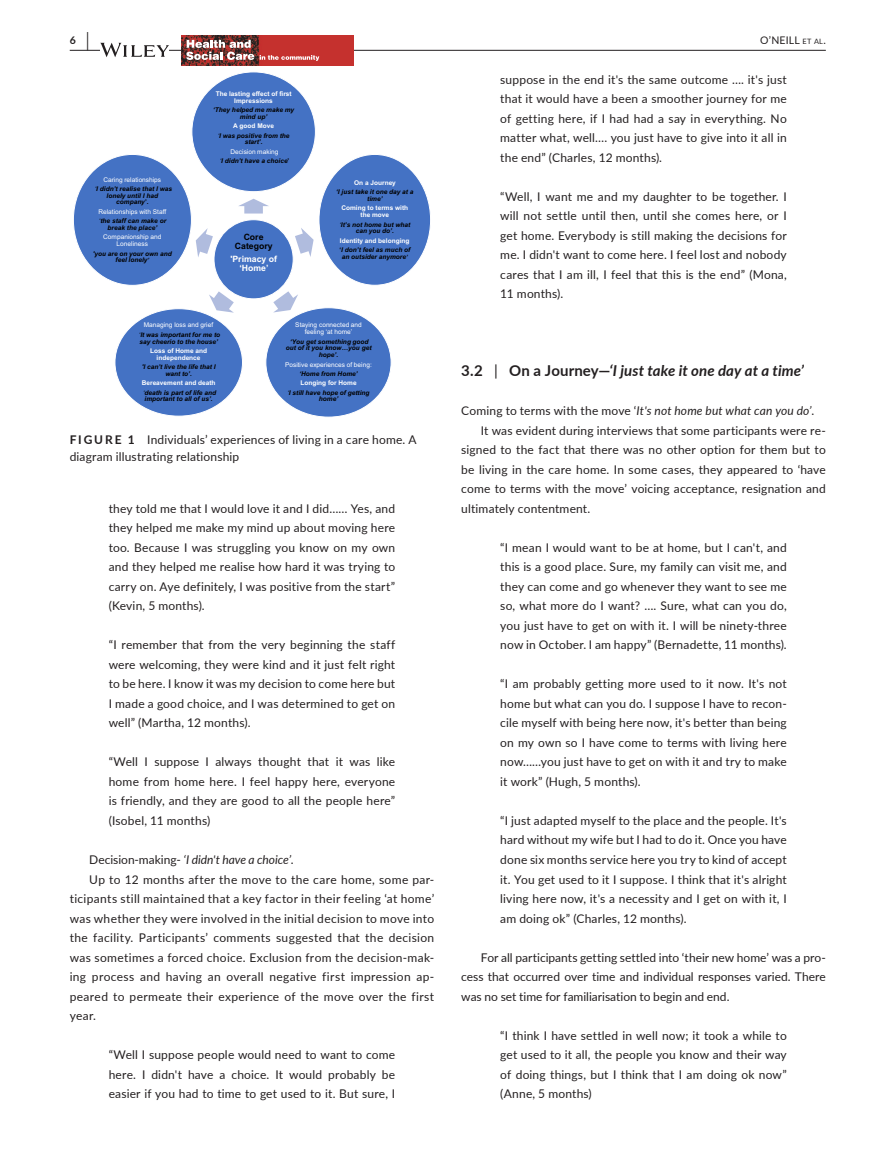
<style>
.page{position:relative;width:893px;height:1174px;background:#fff}
.page>*{position:absolute;margin:0;border:0;box-sizing:border-box;transform-origin:0 0}
.t1{font:italic 700 15px "Lato";letter-spacing:.005em;color:#231f20}
.t2{font:12px/19.5px "Lato";letter-spacing:.015em;color:#231f20;text-align:justify}
.t3{font:italic 12px "Lato";letter-spacing:.005em;color:#231f20}
.t4{font:10.5px "Lato";letter-spacing:.015em;color:#231f20}
.t5{font:700 10.5px "Lato";color:#231f20}
.t6{font:700 8.7px/9px "Arial";color:#fff;text-align:center}
.t7{font:700 8.7px/9px "Arial";color:#000;text-align:center}
.t8{font:italic 700 6.6px/6.8px "Arial";color:#000;text-align:center}
.t9{font:700 6.6px/6.8px "Arial";color:#fff;text-align:center}
.t10{font:6.6px/6.8px "Arial";color:#fff;text-align:center}
.s1{font-size:19.5px}
.s2{font-size:7.35px}
.s3{font-weight:400;font-style:normal;color:#fff}
.s4{font-weight:400}
.s5{font-style:normal}
.s6{font-style:italic;color:#000}
.s7{font-weight:700;font-style:italic;color:#000}
.s8{font-size:5.85px}
.s9{font-style:normal;color:#fff}
.s10{color:#000}
.s11{font-weight:700}
.s12{font-weight:400;font-style:normal}
</style>
<div class="page">
<hr style="left:70px;top:50px;width:756px;height:1px;background:#231f20">
<svg style="left:100px;top:43px;width:69px;height:14px"></svg>
<img style="left:181px;top:35px;width:173px;height:30px">
<svg style="left:186px;top:40px;width:68px;height:20px"></svg>
<svg style="left:260px;top:55px;width:59px;height:6px"></svg>
<div style="left:214px;top:220px;width:79px;height:79px;background:#4472c4;border-radius:50%"></div>
<div style="left:214px;top:219px;width:80px;height:80px;border:1px solid #fff;border-radius:50%"></div>
<svg style="left:239px;top:199px;width:30px;height:14px"></svg>
<div style="left:192px;top:72px;width:123px;height:120px;background:#4472c4;border-radius:50%"></div>
<svg style="left:295px;top:228px;width:19px;height:29px"></svg>
<div style="left:319px;top:154px;width:112px;height:131px;background:#4472c4;border-radius:50%"></div>
<svg style="left:273px;top:291px;width:25px;height:21px"></svg>
<div style="left:266px;top:308px;width:125px;height:109px;background:#4472c4;border-radius:50%"></div>
<svg style="left:209px;top:291px;width:25px;height:22px"></svg>
<div style="left:115px;top:309px;width:127px;height:107px;background:#4472c4;border-radius:50%"></div>
<svg style="left:196px;top:228px;width:17px;height:29px"></svg>
<div style="left:73px;top:154px;width:118px;height:131px;background:#4472c4;border-radius:50%"></div>
<p class="t5" style="left:70px;top:33px;width:21px">6 <span class="s1">|</span></p>
<p class="t4" style="left:760px;top:33px;width:67px">O’NEILL <span class="s2">et al</span>.</p>
<p class="t8" style="left:95px;top:175px;width:79px;line-height:9.3px"><span class="s3">Caring relationships<br></span><span class="s4">‘</span>I didn’t realise that I was</p>
<p class="t8" style="left:107px;top:192px;width:53px">lonely until I had company<span class="s5">’.</span></p>
<p class="t10" style="left:98px;top:207px;width:70px;line-height:9.4px;text-align:left">Relationships with Staff <span class="s6">‘</span><span class="s7">the staff can make or</span></p>
<p class="t8" style="left:108px;top:224px;width:51px">break the place’</p>
<p class="t10" style="left:103px;top:234px;width:60px">Companionship and<br>Loneliness</p>
<p class="t8" style="left:93px;top:250px;width:80px">'you are on your own and feel lonely<span class="s8">’</span></p>
<p class="t9" style="left:216px;top:90px;width:78px">The lasting effect of first<br>Impressions</p>
<p class="t8" style="left:213px;top:106px;width:83px">‘They helped me make my mind up’</p>
<p class="t8" style="left:218px;top:121px;width:73px;line-height:9.4px"><span class="s9">A good Move<br></span><span class="s4">‘</span>I was positive from the</p>
<p class="t8" style="left:245px;top:139px;width:19px">start’.</p>
<p class="t8" style="left:220px;top:147px;width:71px;line-height:9.4px"><span class="s3">Decision making<br></span><span class="s4">‘</span>I didn’t have a choice<span class="s5">’</span></p>
<p class="t7" style="left:235px;top:233px;width:39px">Core<br>Category</p>
<p class="t6" style="left:230px;top:254px;width:48px">'Primacy of ‘Home’</p>
<p class="t9" style="left:354px;top:179px;width:43px">On a Journey</p>
<p class="t8" style="left:336px;top:189px;width:79px">‘I just take it one day at a time’</p>
<p class="t9" style="left:341px;top:205px;width:68px">Coming to terms with the move</p>
<p class="t8" style="left:339px;top:221px;width:72px"><span class="s4">‘</span>It’s not home but what can you do’.</p>
<p class="t9" style="left:339px;top:236px;width:72px;line-height:9.4px;text-align:left">Identity and belonging <span class="s10">‘</span><span class="s6">I don’t feel as much of</span></p>
<p class="t8" style="left:342px;top:253px;width:68px">an outsider anymore<span class="s8">’</span></p>
<p class="t8" style="left:139px;top:321px;width:83px;line-height:9.3px"><span class="s3">Managing loss and grief<br></span><span class="s4">‘</span>It was important for me to</p>
<p class="t8" style="left:139px;top:338px;width:80px">say cheerio to the house’</p>
<p class="t9" style="left:150px;top:347px;width:58px">Loss of Home and independence</p>
<p class="t8" style="left:142px;top:364px;width:75px">'I can’t live the life that I want to’.</p>
<p class="t8" style="left:142px;top:378px;width:76px;line-height:9.4px;text-align:left"><span class="s9">Bereavement and death </span><span class="s4">‘</span>death is part of life and</p>
<p class="t8" style="left:145px;top:396px;width:70px">important to all of us’.</p>
<p class="t10" style="left:295px;top:322px;width:68px">Staying connected and feeling ‘at home’</p>
<p class="t8" style="left:286px;top:338px;width:87px">‘You get something good out of it you know…you get hope’.</p>
<p class="t10" style="left:285px;top:361px;width:88px">Positive experiences of being:</p>
<p class="t8" style="left:299px;top:370px;width:60px">‘Home from Home’</p>
<p class="t8" style="left:287px;top:378px;width:84px;line-height:9.4px"><span class="s9">Longing for Home<br></span><span class="s4">‘</span>I still have hope of getting</p>
<p class="t8" style="left:319px;top:396px;width:21px">home’</p>
<p class="t2" style="left:70px;top:431px;width:348px;line-height:16.5px"><span class="s11">FIGURE 1</span> Individuals’ experiences of living in a care home. A diagram illustrating relationship</p>
<p class="t2" style="left:109px;top:498px;width:288px">they told me that I would love it and I did…… Yes, and they helped me make my mind up about moving here too. Because I was struggling you know on my own and they helped me realise how hard it was trying to carry on. Aye definitely, I was positive from the start” (Kevin, 5 months).</p>
<p class="t2" style="left:109px;top:635px;width:288px">“I remember that from the very beginning the staff were welcoming, they were kind and it just felt right to be here. I know it was my decision to come here but I made a good choice, and I was determined to get on well” (Martha, 12 months).</p>
<p class="t2" style="left:109px;top:752px;width:288px">“Well I suppose I always thought that it was like home from home here. I feel happy here, everyone is friendly, and they are good to all the people here” (Isobel, 11 months)</p>
<p class="t3" style="left:89px;top:851px;width:206px"><span class="s5">Decision-making-</span> ‘I didn't have a choice’<span class="s5">.</span></p>
<p class="t2" style="left:89px;top:869px;width:346px">Up to 12 months after the move to the care home, some par-</p>
<p class="t2" style="left:70px;top:888px;width:366px">ticipants still maintained that a key factor in their feeling ‘at home’</p>
<p class="t2" style="left:70px;top:908px;width:366px">was whether they were involved in the initial decision to move into</p>
<p class="t2" style="left:70px;top:927px;width:366px">the facility. Participants’ comments suggested that the decision</p>
<p class="t2" style="left:70px;top:947px;width:366px">was sometimes a forced choice. Exclusion from the decision-mak-</p>
<p class="t2" style="left:70px;top:966px;width:366px">ing process and having an overall negative first impression ap-</p>
<p class="t2" style="left:70px;top:986px;width:366px">peared to permeate their experience of the move over the first</p>
<p class="t2" style="left:70px;top:1005px;width:28px">year.</p>
<p class="t2" style="left:109px;top:1044px;width:288px">“Well I suppose people would need to want to come here. I didn't have a choice. It would probably be easier if you had to time to get used to it. But sure, I</p>
<p class="t2" style="left:500px;top:69px;width:288px">suppose in the end it's the same outcome …. it's just that it would have a been a smoother journey for me of getting here, if I had had a say in everything. No matter what, well…. you just have to give into it all in the end” (Charles, 12 months).</p>
<p class="t2" style="left:500px;top:186px;width:288px">“Well, I want me and my daughter to be together. I will not settle until then, until she comes here, or I get home. Everybody is still making the decisions for me. I didn't want to come here. I feel lost and nobody cares that I am ill, I feel that this is the end” (Mona, 11 months).</p>
<p class="t1" style="left:461px;top:360px;width:344px"><span class="s5">3.2</span> <span class="s12">|</span> <span class="s5">On a Journey—</span>‘I just take it one day at a time’</p>
<p class="t3" style="left:461px;top:402px;width:354px"><span class="s5">Coming to terms with the move ‘</span>It's not home but what can you do’<span class="s5">.</span></p>
<p class="t2" style="left:481px;top:420px;width:346px">It was evident during interviews that some participants were re-</p>
<p class="t2" style="left:461px;top:440px;width:366px">signed to the fact that there was no other option for them but to</p>
<p class="t2" style="left:461px;top:459px;width:366px">be living in the care home. In some cases, they appeared to ‘have</p>
<p class="t2" style="left:461px;top:479px;width:366px">come to terms with the move’ voicing acceptance, resignation and</p>
<p class="t2" style="left:461px;top:498px;width:131px">ultimately contentment.</p>
<p class="t2" style="left:500px;top:537px;width:288px">“I mean I would want to be at home, but I can't, and this is a good place. Sure, my family can visit me, and they can come and go whenever they want to see me so, what more do I want? …. Sure, what can you do, you just have to get on with it. I will be ninety-three now in October. I am happy” (Bernadette, 11 months).</p>
<p class="t2" style="left:500px;top:674px;width:288px">“I am probably getting more used to it now. It's not home but what can you do. I suppose I have to recon&shy;cile myself with being here now, it's better than being on my own so I have come to terms with living here now……you just have to get on with it and try to make it work” (Hugh, 5 months).</p>
<p class="t2" style="left:500px;top:810px;width:288px">“I just adapted myself to the place and the people. It's hard without my wife but I had to do it. Once you have done six months service here you try to kind of accept it. You get used to it I suppose. I think that it's alright living here now, it's a necessity and I get on with it, I am doing ok” (Charles, 12 months).</p>
<p class="t2" style="left:461px;top:947px;width:366px;text-indent:20px">For all participants getting settled into ‘their new home’ was a pro&shy;cess that occurred over time and individual responses varied. There was no set time for familiarisation to begin and end.</p>
<p class="t2" style="left:500px;top:1025px;width:288px">“I think I have settled in well now; it took a while to get used to it all, the people you know and their way of doing things, but I think that I am doing ok now” (Anne, 5 months)</p>
</div>
